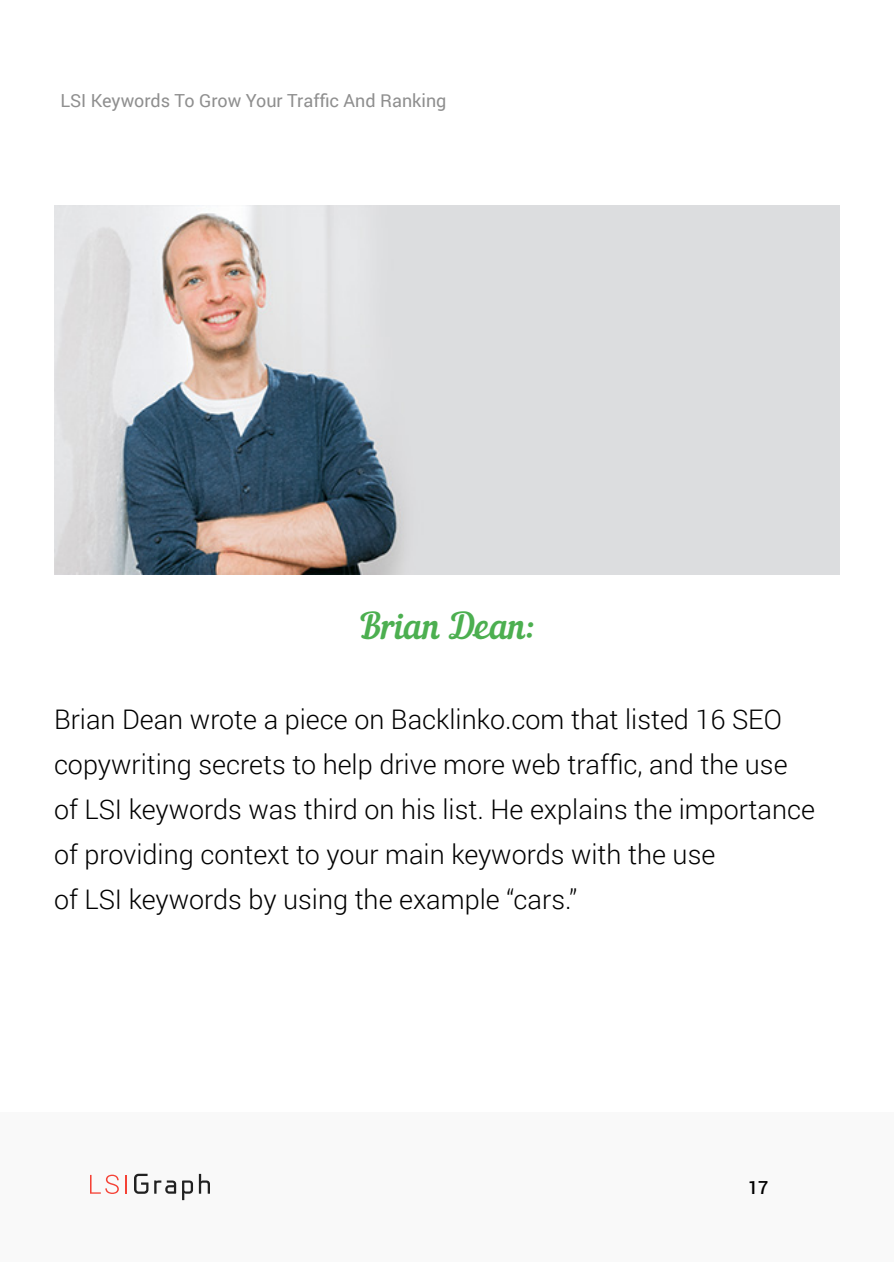
<style>
.page{position:relative;width:894px;height:1263px;background:#fff}
.page>*{position:absolute;margin:0;border:0;box-sizing:border-box;transform-origin:0 0}
.t1{font:36px "Nautilus Pompilius";color:#4caf50}
.t2{font:300 27px/45px "Roboto";color:#000}
.t3{font:18px "Roboto";color:#8f8f8f}
.t4{font:500 18px "Roboto";color:#000}
</style>
<div class="page">
<div style="left:0;top:1112px;width:894px;height:150px;background:#f9f9f9"></div>
<img style="left:54px;top:205px;width:786px;height:369px">
<svg style="left:90px;top:1175px;width:29px;height:19px"></svg>
<svg style="left:125px;top:1175px;width:2px;height:19px"></svg>
<svg style="left:134px;top:1174px;width:14px;height:20px"></svg>
<svg style="left:154px;top:1180px;width:22px;height:14px"></svg>
<svg style="left:182px;top:1180px;width:11px;height:20px"></svg>
<svg style="left:199px;top:1174px;width:11px;height:20px"></svg>
<p class="t3" style="left:60px;top:88px;width:388px">LSI Keywords To Grow Your Traffic And Ranking</p>
<h1 class="t1" style="left:360px;top:604px;width:176px">Brian Dean:</h1>
<p class="t2" style="left:54px;top:696px;width:762px">Brian Dean wrote a piece on Backlinko.com that listed 16 SEO copywriting secrets to help drive more web traffic, and the use of LSI keywords was third on his list. He explains the importance of providing context to your main keywords with the use<br>of LSI keywords by using the example “cars.”</p>
<p class="t4" style="left:748px;top:1175px;width:22px">17</p>
</div>
